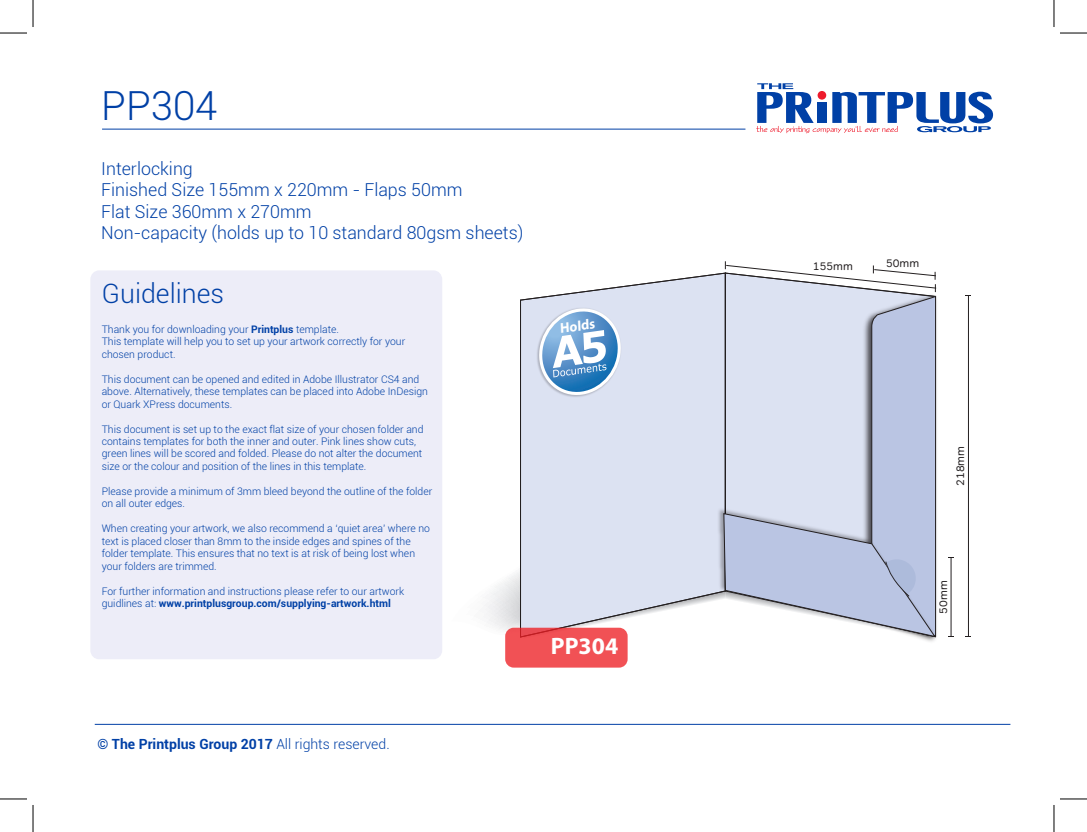
<style>
.page{position:relative;width:1087px;height:832px;background:#fff}
.page>*{position:absolute;margin:0;border:0;box-sizing:border-box;transform-origin:0 0}
.t1{font:300 40.1px "Roboto";color:#0040a6}
.t2{font:300 26.7px "Roboto";color:#0040a6}
.t3{font:700 23.8px "Myriad";color:#fff}
.t4{font:300 17.8px/21.8px "Roboto";color:#0040a6}
.t5{font:700 14.2px "Myriad";color:#fff;scale:.96 1}
.t6{font:700 14px "Roboto";color:#0040a6}
.t7{font:11.1px "Tondo Corp";color:#231f20}
.t8{font:300 10.4px/12.5px "Roboto";color:#0040a6}
.s1{font-weight:700}
.s2{font-weight:300}
</style>
<div class="page">
<svg style="left:484px;top:571px;width:36px;height:59px"></svg>
<hr style="left:968px;top:295px;width:1px;height:341px;background:#231f20">
<hr style="left:950px;top:557px;width:1px;height:79px;background:#231f20">
<div style="left:505px;top:627px;width:122px;height:40px;background:#f15155;border-radius:8px"></div>
<svg style="left:523px;top:261px;width:414px;height:397px"></svg>
<div style="left:90px;top:270px;width:352px;height:389px;background:#ededf8;border-radius:9px"></div>
<hr style="left:102px;top:129px;width:643px;height:1px;background:#0040a6">
<hr style="left:95px;top:723px;width:915px;height:1px;background:#0040a6">
<svg style="left:756px;top:83px;width:237px;height:50px"></svg>
<svg style="left:0;top:33px;width:27px;height:1px"></svg>
<svg style="left:1060px;top:33px;width:26px;height:1px"></svg>
<svg style="left:0;top:798px;width:27px;height:1px"></svg>
<svg style="left:33px;top:0;width:1px;height:27px"></svg>
<svg style="left:33px;top:805px;width:1px;height:26px"></svg>
<svg style="left:1053px;top:0;width:1px;height:27px"></svg>
<svg style="left:1053px;top:798px;width:33px;height:33px"></svg>
<h1 class="t1" style="left:101px;top:78px;width:118px">PP304</h1>
<h3 class="t4" style="left:101px;top:157px;width:363px">Interlocking<br>Finished Size 155mm x 220mm - Flaps 50mm<br>Flat Size 360mm x 270mm</h3>
<h3 class="t4" style="left:101px;top:221px;width:423px">Non-capacity (holds up to 10 standard 80gsm sheets)</h3>
<h2 class="t2" style="left:102px;top:274px;width:124px">Guidelines</h2>
<p class="t8" style="left:102px;top:322px;width:305px">Thank you for downloading your <span class="s1">Printplus</span> template.<br>This template will help you to set up your artwork correctly for your chosen product.</p>
<p class="t8" style="left:102px;top:372px;width:328px">This document can be opened and edited in Adobe Illustrator CS4 and above. Alternatively, these templates can be placed into Adobe InDesign or Quark XPress documents.</p>
<p class="t8" style="left:102px;top:422px;width:323px">This document is set up to the exact flat size of your chosen folder and contains templates for both the inner and outer. Pink lines show cuts, green lines will be scored and folded. Please do not alter the document size or the colour and position of the lines in this template.</p>
<p class="t8" style="left:102px;top:484px;width:332px">Please provide a minimum of 3mm bleed beyond the outline of the folder on all outer edges.</p>
<p class="t8" style="left:102px;top:522px;width:330px">When creating your artwork, we also recommend a ‘quiet area’ where no text is placed closer than 8mm to the inside edges and spines of the folder template. This ensures that no text is at risk of being lost when your folders are trimmed.</p>
<p class="t8" style="left:102px;top:584px;width:304px">For further information and instructions please refer to our artwork guidlines at: <span class="s1">www.printplusgroup.com/supplying-artwork.html</span></p>
<h3 class="t5" style="left:559px;top:321px;width:38px;rotate:-8deg">Holds</h3>
<h3 class="t3" style="left:551px;top:634px;width:69px">PP304</h3>
<h3 class="t6" style="left:97px;top:733px;width:294px">© The Printplus Group 2017 <span class="s2">All rights reserved.</span></h3>
<p class="t7" style="left:812px;top:259px;width:42px">155mm</p>
<p class="t7" style="left:886px;top:256px;width:35px">50mm</p>
<p class="t7" style="left:953px;top:486px;width:42px;rotate:-90deg">218mm</p>
<p class="t7" style="left:936px;top:613px;width:35px;rotate:-90deg">50mm</p>
</div>
